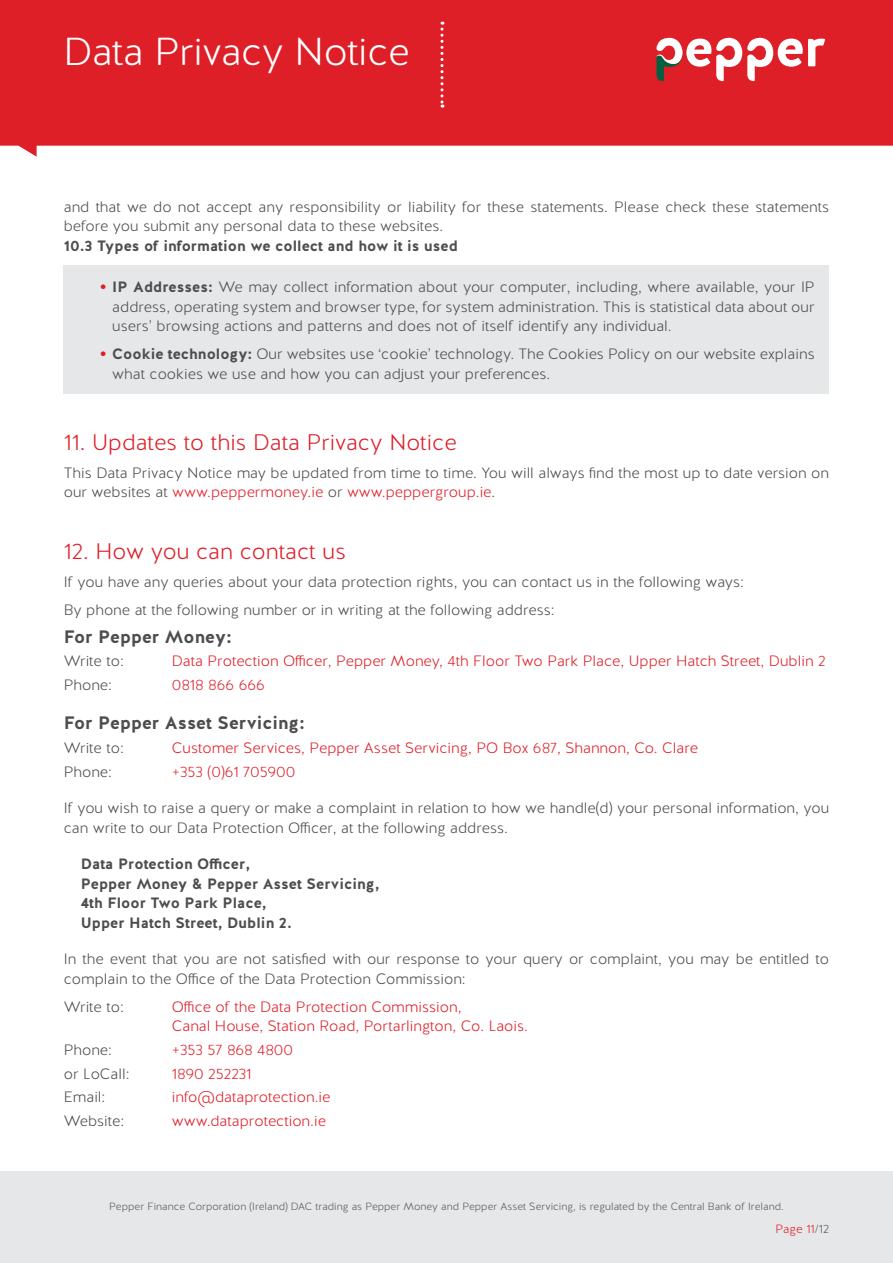
<style>
.page{position:relative;width:893px;height:1263px;background:#fff}
.page>*{position:absolute;margin:0;border:0;box-sizing:border-box;transform-origin:0 0}
.t1{font:300 39px "Halis R";letter-spacing:-.01em;color:#fff}
.t2{font:300 22.5px "Halis R";color:#de1f28}
.t3{font:700 18px "Halis R";color:#4d4d4f}
.t4{font:300 15px/19.5px "Halis R";color:#4d4d4f}
.t5{font:300 15px/19.5px "Halis R";color:#de1f28}
.t6{font:700 15px/19.5px "Halis R";color:#4d4d4f}
.t7{font:300 12px "Halis R";color:#de1f28}
.t8{font:300 10.5px "Halis R";color:#58595b}
.s1{font-weight:700;font-size:18px;color:#de1f28}
.s2{font-weight:700}
.s3{color:#de1f28}
.s4{color:#58595b}
</style>
<div class="page">
<div style="left:0;top:1171px;width:893px;height:92px;background:#e6e7e8"></div>
<svg style="left:0;top:0;width:893px;height:157px;background:#e02f38"></svg>
<svg style="left:440px;top:22px;width:3px;height:86px"></svg>
<svg style="left:656px;top:37px;width:169px;height:44px"></svg>
<div style="left:64px;top:265px;width:765px;height:129px;background:#e6e7e8"></div>
<h1 class="t1" style="left:64px;top:27px;width:348px">Data Privacy Notice</h1>
<p class="t4" style="left:64px;top:197px;width:767px">and that we do not accept any responsibility or liability for these statements. Please check these statements before you submit any personal data to these websites.</p>
<p class="t6" style="left:64px;top:236px;width:396px">10.3 Types of information we collect and how it is used</p>
<p class="t4" style="left:112px;top:278px;width:704px;text-align:justify;text-indent:-13px"><span class="s1">•</span> <span class="s2">IP Addresses:</span> We may collect information about your computer, including, where available, your IP address, operating system and browser type, for system administration. This is statistical data about our users’ browsing actions and patterns and does not of itself identify any individual.</p>
<p class="t4" style="left:112px;top:345px;width:704px;text-indent:-13px"><span class="s1">•</span> <span class="s2">Cookie technology:</span> Our websites use ‘cookie’ technology. The Cookies Policy on our website explains what cookies we use and how you can adjust your preferences.</p>
<h2 class="t2" style="left:64px;top:428px;width:395px">11. Updates to this Data Privacy Notice</h2>
<p class="t4" style="left:64px;top:463px;width:767px">This Data Privacy Notice may be updated from time to time. You will always find the most up to date version on our websites at <span class="s3">www.peppermoney.ie</span> or <span class="s3">www.peppergroup.ie</span>.</p>
<h2 class="t2" style="left:64px;top:537px;width:284px">12. How you can contact us</h2>
<p class="t4" style="left:64px;top:568px;width:682px;line-height:28px">If you have any queries about your data protection rights, you can contact us in the following ways:<br>By phone at the following number or in writing at the following address:</p>
<p class="t3" style="left:64px;top:625px;width:170px">For Pepper Money:</p>
<p class="t4" style="left:64px;top:652px;width:62px">Write to:</p>
<p class="t5" style="left:172px;top:652px;width:655px">Data Protection Officer, Pepper Money, 4th Floor Two Park Place, Upper Hatch Street, Dublin 2</p>
<p class="t4" style="left:64px;top:676px;width:50px">Phone:</p>
<p class="t5" style="left:172px;top:676px;width:94px">0818 866 666</p>
<p class="t3" style="left:64px;top:711px;width:243px">For Pepper Asset Servicing:</p>
<p class="t4" style="left:64px;top:738px;width:62px">Write to:</p>
<p class="t5" style="left:172px;top:738px;width:528px">Customer Services, Pepper Asset Servicing, PO Box 687, Shannon, Co. Clare</p>
<p class="t4" style="left:64px;top:762px;width:50px">Phone:</p>
<p class="t5" style="left:172px;top:762px;width:125px">+353 (0)61 705900</p>
<p class="t4" style="left:64px;top:799px;width:767px">If you wish to raise a query or make a complaint in relation to how we handle(d) your personal information, you can write to our Data Protection Officer, at the following address.</p>
<p class="t6" style="left:81px;top:854px;width:300px">Data Protection Officer,<br>Pepper Money &amp; Pepper Asset Servicing,<br>4th Floor Two Park Place,<br>Upper Hatch Street, Dublin 2.</p>
<p class="t4" style="left:64px;top:950px;width:767px">In the event that you are not satisfied with our response to your query or complaint, you may be entitled to complain to the Office of the Data Protection Commission:</p>
<p class="t4" style="left:64px;top:997px;width:62px">Write to:</p>
<p class="t5" style="left:172px;top:997px;width:358px">Office of the Data Protection Commission,<br>Canal House, Station Road, Portarlington, Co. Laois.</p>
<p class="t4" style="left:64px;top:1040px;width:50px">Phone:</p>
<p class="t5" style="left:172px;top:1040px;width:123px">+353 57 868 4800</p>
<p class="t4" style="left:64px;top:1064px;width:67px">or LoCall:</p>
<p class="t5" style="left:172px;top:1064px;width:81px">1890 252231</p>
<p class="t4" style="left:64px;top:1088px;width:43px">Email:</p>
<p class="t5" style="left:172px;top:1088px;width:160px">info@dataprotection.ie</p>
<p class="t4" style="left:64px;top:1112px;width:62px">Website:</p>
<p class="t5" style="left:172px;top:1112px;width:156px">www.dataprotection.ie</p>
<p class="t8" style="left:109px;top:1200px;width:676px">Pepper Finance Corporation (Ireland) DAC trading as Pepper Money and Pepper Asset Servicing, is regulated by the Central Bank of Ireland.</p>
<p class="t7" style="left:775px;top:1221px;width:55px">Page 11<span class="s4">/12</span></p>
</div>
